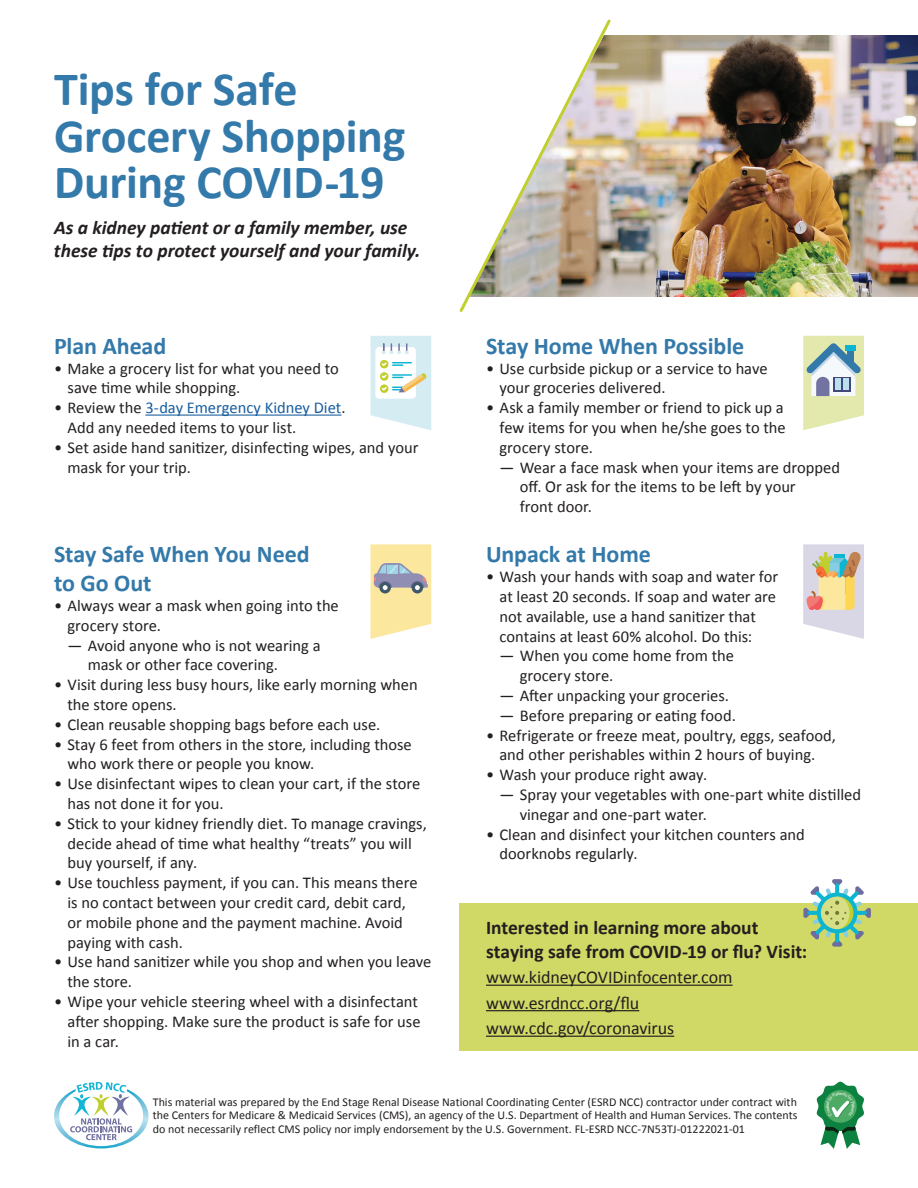
<style>
.page{position:relative;width:918px;height:1188px;background:#fff}
.page>*{position:absolute;margin:0;border:0;box-sizing:border-box;transform-origin:0 0}
.t1{font:700 48px/46.5px "Calibri";letter-spacing:-.005em;color:#3379aa}
.t2{font:700 24px/28.8px "Calibri";letter-spacing:-.005em;color:#3379aa}
.t3{font:italic 700 19.5px/23.4px "Calibri";color:#231f20}
.t4{font:700 19.5px/23.4px "Calibri";color:#231f20}
.t5{font:18px "Calibri";letter-spacing:-.005em;color:#231f20}
.t6{font:16.5px/19.8px "Calibri";color:#231f20}
.t7{font:16.5px "Calibri";color:#175d9e}
.t8{font:12px/13.5px "Calibri";color:#231f20;text-align:justify}
.s1{color:#231f20}
</style>
<div class="page">
<div style="left:460px;top:903px;width:458px;height:147px;background:#d0d866"></div>
<img style="left:613px;top:35px;width:305px;height:262px">
<svg style="left:803px;top:879px;width:68px;height:68px"></svg>
<hr style="left:486px;top:985px;width:247px;height:1px;background:#231f20">
<hr style="left:486px;top:1010px;width:153px;height:1px;background:#231f20">
<hr style="left:486px;top:1036px;width:188px;height:1px;background:#231f20">
<svg style="left:459px;top:19px;width:154px;height:293px"></svg>
<svg style="left:370px;top:544px;width:61px;height:95px;background:#e6d9ab"></svg>
<svg style="left:803px;top:544px;width:61px;height:95px;background:#dad1bf"></svg>
<hr style="left:145px;top:415px;width:197px;height:1px;background:#175d9e">
<svg style="left:803px;top:336px;width:61px;height:94px"></svg>
<svg style="left:370px;top:336px;width:61px;height:94px"></svg>
<svg style="left:54px;top:1082px;width:94px;height:66px"></svg>
<svg style="left:817px;top:1082px;width:47px;height:67px"></svg>
<p class="t1" style="left:54px;top:66px;width:353px">Tips for Safe<br>Grocery Shopping<br>During COVID-19</p>
<p class="t3" style="left:54px;top:216px;width:368px">As a kidney patient or a family member, use these tips to protect yourself and your family.</p>
<p class="t2" style="left:54px;top:331px;width:114px">Plan Ahead</p>
<p class="t6" style="left:68px;top:358px;width:273px;text-indent:-14px">• Make a grocery list for what you need to save time while shopping.</p>
<p class="t7" style="left:54px;top:397px;width:293px"><span class="s1">• Review the</span> 3-day Emergency Kidney Diet<span class="s1">.</span></p>
<p class="t6" style="left:68px;top:418px;width:230px">Add any needed items to your list.</p>
<p class="t6" style="left:68px;top:437px;width:352px;text-indent:-14px">• Set aside hand sanitizer, disinfecting wipes, and your mask for your trip.</p>
<p class="t2" style="left:54px;top:540px;width:257px">Stay Safe When You Need to Go Out</p>
<p class="t6" style="left:68px;top:596px;width:273px;text-indent:-14px">• Always wear a mask when going into the grocery store.</p>
<p class="t6" style="left:88px;top:635px;width:234px;text-indent:-20px">— Avoid anyone who is not wearing a mask or other face covering.</p>
<p class="t6" style="left:68px;top:675px;width:352px;text-indent:-14px">• Visit during less busy hours, like early morning when the store opens.</p>
<p class="t6" style="left:54px;top:714px;width:328px">• Clean reusable shopping bags before each use.</p>
<p class="t6" style="left:68px;top:734px;width:346px;text-indent:-14px">• Stay 6 feet from others in the store, including those who work there or people you know.</p>
<p class="t6" style="left:68px;top:774px;width:355px;text-indent:-14px">• Use disinfectant wipes to clean your cart, if the store has not done it for you.</p>
<p class="t6" style="left:68px;top:813px;width:361px;text-indent:-14px">• Stick to your kidney friendly diet. To manage cravings, decide ahead of time what healthy “treats” you will buy yourself, if any.</p>
<p class="t6" style="left:68px;top:873px;width:352px;text-indent:-14px">• Use touchless payment, if you can. This means there is no contact between your credit card, debit card, or mobile phone and the payment machine. Avoid paying with cash.</p>
<p class="t6" style="left:68px;top:952px;width:365px;text-indent:-14px">• Use hand sanitizer while you shop and when you leave the store.</p>
<p class="t6" style="left:68px;top:992px;width:355px;text-indent:-14px">• Wipe your vehicle steering wheel with a disinfectant after shopping. Make sure the product is safe for use in a car.</p>
<p class="t2" style="left:486px;top:331px;width:260px">Stay Home When Possible</p>
<p class="t6" style="left:486px;top:358px;width:283px">• Use curbside pickup or a service to have</p>
<p class="t6" style="left:499px;top:378px;width:168px">your groceries delivered.</p>
<p class="t6" style="left:500px;top:398px;width:288px;text-align:justify;text-indent:-14px">• Ask a family member or friend to pick up a few items for you when he/she goes to the grocery store.</p>
<p class="t6" style="left:520px;top:457px;width:322px;text-indent:-20px">— Wear a face mask when your items are dropped off. Or ask for the items to be left by your</p>
<p class="t6" style="left:520px;top:497px;width:74px">front door.</p>
<p class="t2" style="left:486px;top:540px;width:166px">Unpack at Home</p>
<p class="t6" style="left:486px;top:567px;width:294px">• Wash your hands with soap and water for</p>
<p class="t6" style="left:500px;top:587px;width:278px">at least 20 seconds. If soap and water are</p>
<p class="t6" style="left:500px;top:606px;width:258px">not available, use a hand sanitizer that contains at least 60% alcohol. Do this:</p>
<p class="t6" style="left:500px;top:646px;width:236px">— When you come home from the</p>
<p class="t6" style="left:520px;top:666px;width:95px">grocery store.</p>
<p class="t6" style="left:500px;top:686px;width:231px">— After unpacking your groceries.</p>
<p class="t6" style="left:500px;top:705px;width:238px">— Before preparing or eating food.</p>
<p class="t6" style="left:486px;top:725px;width:351px;text-align:center">• Refrigerate or freeze meat, poultry, eggs, seafood, and other perishables within 2 hours of buying.</p>
<p class="t6" style="left:486px;top:765px;width:223px">• Wash your produce right away.</p>
<p class="t6" style="left:520px;top:785px;width:343px;text-indent:-20px">— Spray your vegetables with one-part white distilled vinegar and one-part water.</p>
<p class="t6" style="left:500px;top:824px;width:307px;text-indent:-14px">• Clean and disinfect your kitchen counters and doorknobs regularly.</p>
<p class="t4" style="left:486px;top:916px;width:323px">Interested in learning more about staying safe from COVID-19 or flu? Visit:</p>
<p class="t5" style="left:486px;top:966px;width:248px">www.kidneyCOVIDinfocenter.com</p>
<p class="t5" style="left:486px;top:991px;width:155px">www.esrdncc.org/flu</p>
<p class="t5" style="left:486px;top:1017px;width:190px">www.cdc.gov/coronavirus</p>
<p class="t8" style="left:153px;top:1095px;width:646px">This material was prepared by the End Stage Renal Disease National Coordinating Center (ESRD NCC) contractor under contract with the Centers for Medicare &amp; Medicaid Services (CMS), an agency of the U.S. Department of Health and Human Services. The contents do not necessarily reflect CMS policy nor imply endorsement by the U.S. Government. FL-ESRD NCC-7N53TJ-01222021-01</p>
</div>
